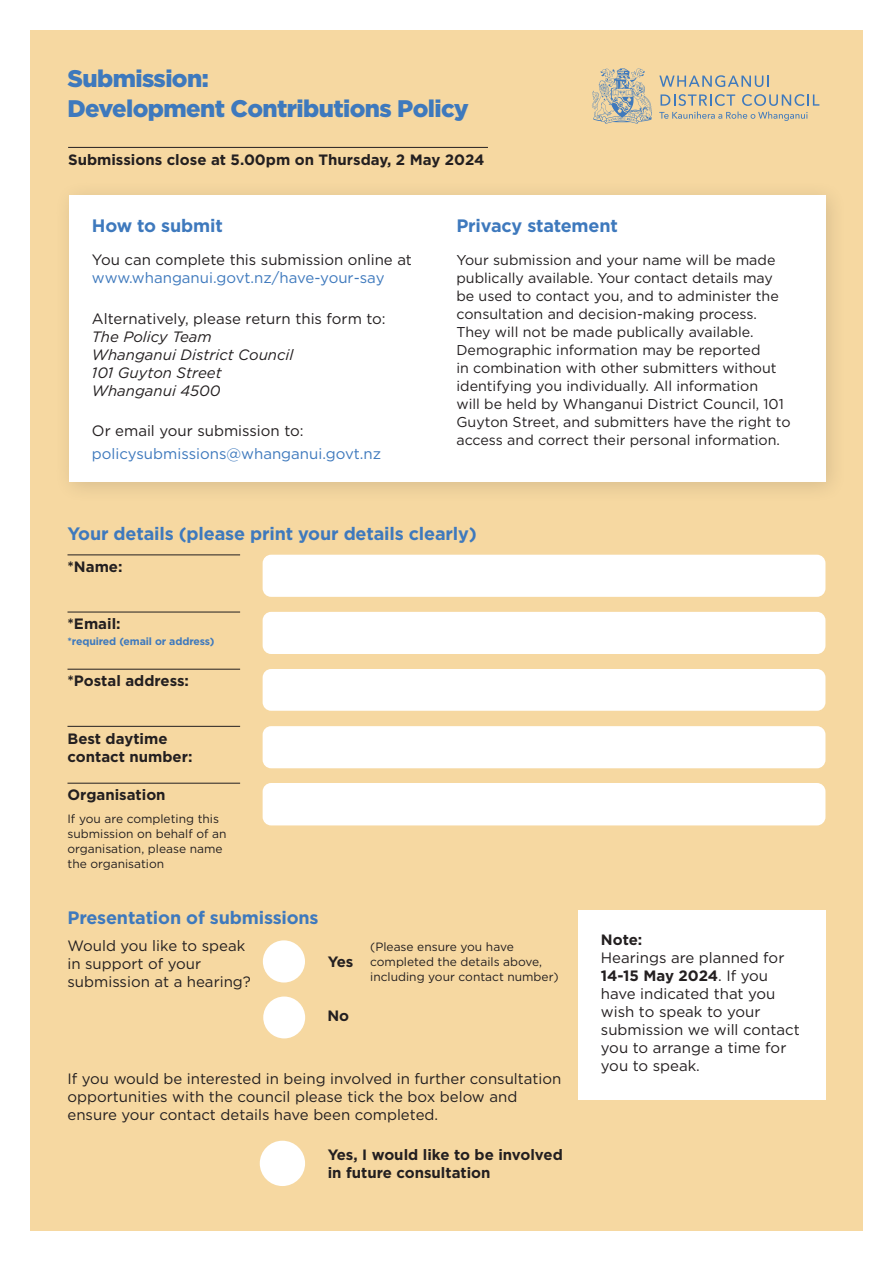
<style>
.page{position:relative;width:893px;height:1263px;background:#fff}
.page>*{position:absolute;margin:0;border:0;box-sizing:border-box;transform-origin:0 0}
.t1{font:900 24px/30px "Gotham";letter-spacing:-.025em;color:#3e79bd}
.Section_heading{font:700 18px "Gotham";letter-spacing:-.01em;color:#3e79bd}
.Paragraph{font:15px/18px "Gotham";color:#231f20}
.Paragraph-2{font:italic 15px/18px "Gotham";color:#231f20}
.Label_-_no_rule{font:700 15px/18px "Gotham";color:#231f20}
.Label{font:700 15px/18px "Gotham";color:#231f20}
.Paragraph-3{font:15px/22.5px "Gotham";color:#3e79bd}
.Paragraph-4{font:14.25px/18px "Gotham";color:#231f20}
.Label_description{font:12px/15px "Gotham";color:#231f20}
.Section_heading-2{font:700 10.5px "Gotham";letter-spacing:-.01em;color:#3e79bd}
.s1{color:#3e79bd}
.s2{font-style:normal}
.s3{color:#231f20}
.s4{font-weight:700}
</style>
<div class="page">
<div style="left:30px;top:30px;width:833px;height:1200px;background:#f6d8a1"></div>
<div style="left:263px;top:555px;width:562px;height:42px;background:#fff;border-radius:9px"></div>
<hr style="left:68px;top:555px;width:172px;height:1px;background:#231f20">
<div style="left:263px;top:612px;width:562px;height:42px;background:#fff;border-radius:9px"></div>
<hr style="left:68px;top:612px;width:172px;height:1px;background:#231f20">
<div style="left:263px;top:669px;width:562px;height:42px;background:#fff;border-radius:9px"></div>
<hr style="left:68px;top:669px;width:172px;height:1px;background:#231f20">
<div style="left:263px;top:726px;width:562px;height:42px;background:#fff;border-radius:9px"></div>
<hr style="left:68px;top:726px;width:172px;height:1px;background:#231f20">
<div style="left:263px;top:783px;width:562px;height:42px;background:#fff;border-radius:9px"></div>
<hr style="left:68px;top:783px;width:172px;height:1px;background:#231f20">
<div style="left:54px;top:180px;width:793px;height:324px;background:#231f20;opacity:.15"></div>
<div style="left:69px;top:195px;width:756px;height:287px;background:#fff"></div>
<hr style="left:68px;top:147px;width:420px;height:1px;background:#231f20">
<svg style="left:659px;top:75px;width:110px;height:12px"></svg>
<svg style="left:659px;top:94px;width:160px;height:27px"></svg>
<svg style="left:592px;top:68px;width:60px;height:56px"></svg>
<div style="left:578px;top:910px;width:247px;height:189px;background:#fff"></div>
<div style="left:260px;top:1141px;width:45px;height:45px;background:#fff;border-radius:50%"></div>
<div style="left:263px;top:996px;width:42px;height:42px;background:#fff;border-radius:50%"></div>
<div style="left:263px;top:940px;width:42px;height:42px;background:#fff;border-radius:50%"></div>
<p class="t1" style="left:68px;top:63px;width:403px">Submission:<br>Development Contributions Policy</p>
<p class="Label_-_no_rule" style="left:68px;top:150px;width:418px">Submissions close at 5.00pm on Thursday, 2 May 2024</p>
<p class="Section_heading" style="left:92px;top:214px;width:132px">How to submit</p>
<p class="Paragraph" style="left:92px;top:251px;width:322px">You can complete this submission online at <span class="s1">www.whanganui.govt.nz/have-your-say</span></p>
<p class="Paragraph-2" style="left:92px;top:309px;width:295px"><span class="s2">Alternatively, please return this form to:<br></span>The Policy Team<br>Whanganui District Council<br>101 Guyton Street<br>Whanganui 4500</p>
<p class="Paragraph-3" style="left:92px;top:419px;width:291px"><span class="s3">Or email your submission to: </span>policysubmissions@whanganui.govt.nz</p>
<p class="Section_heading" style="left:456px;top:214px;width:163px">Privacy statement</p>
<p class="Paragraph-4" style="left:456px;top:251px;width:336px">Your submission and your name will be made publically available. Your contact details may be used to contact you, and to administer the consultation and decision-making process.<br>They will not be made publically available.<br>Demographic information may be reported<br>in combination with other submitters without identifying you individually. All information<br>will be held by Whanganui District Council, 101<br>Guyton Street, and submitters have the right to access and correct their personal information.</p>
<p class="Section_heading" style="left:68px;top:521px;width:411px">Your details (please print your details clearly)</p>
<p class="Label" style="left:68px;top:558px;width:57px">*Name:</p>
<p class="Label" style="left:68px;top:615px;width:55px">*Email:</p>
<p class="Section_heading-2" style="left:68px;top:634px;width:148px">*required (email or address)</p>
<p class="Label" style="left:68px;top:672px;width:123px">*Postal address:</p>
<p class="Label" style="left:68px;top:729px;width:127px">Best daytime contact number:</p>
<p class="Label" style="left:68px;top:786px;width:100px">Organisation</p>
<p class="Label_description" style="left:68px;top:811px;width:161px">If you are completing this submission on behalf of an organisation, please name the organisation</p>
<p class="Section_heading" style="left:68px;top:906px;width:253px">Presentation of submissions</p>
<p class="Paragraph" style="left:68px;top:936px;width:185px">Would you like to speak in support of your submission at a hearing?</p>
<p class="Paragraph" style="left:601px;top:930px;width:200px"><span class="s4">Note:<br></span>Hearings are planned for<br><span class="s4">14-15 May 2024</span>. If you have indicated that you wish to speak to your submission we will contact you to arrange a time for you to speak.</p>
<p class="Label_description" style="left:370px;top:939px;width:190px">(Please ensure you have completed the details above, including your contact number)</p>
<p class="Label_-_no_rule" style="left:328px;top:953px;width:27px">Yes</p>
<p class="Label_-_no_rule" style="left:327px;top:1007px;width:23px">No</p>
<p class="Paragraph" style="left:68px;top:1069px;width:495px">If you would be interested in being involved in further consultation opportunities with the council please tick the box below and ensure your contact details have been completed.</p>
<p class="Label_-_no_rule" style="left:328px;top:1146px;width:237px">Yes, I would like to be involved in future consultation</p>
</div>
